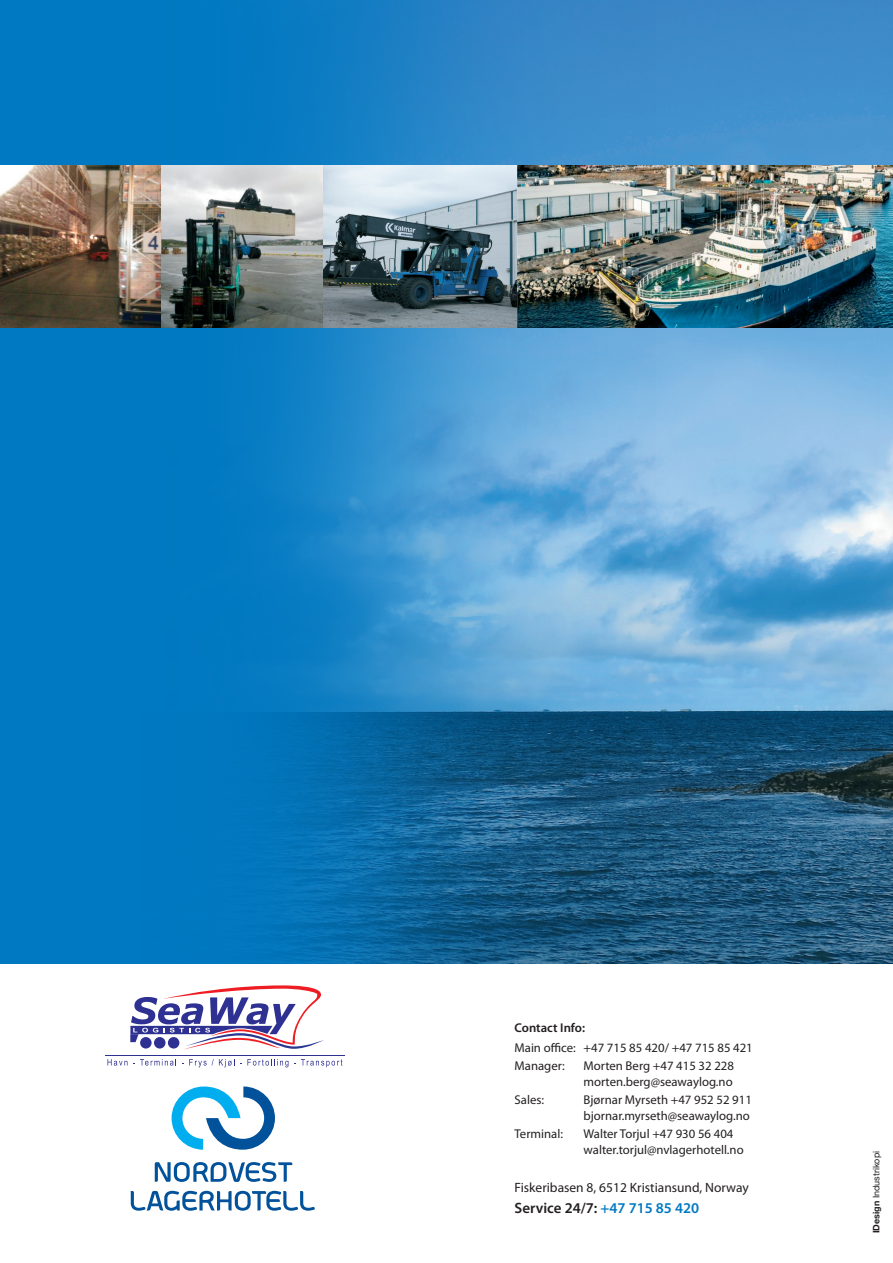
<style>
.page{position:relative;width:893px;height:1263px;background:#fff}
.page>*{position:absolute;margin:0;border:0;box-sizing:border-box;transform-origin:0 0}
.t1{font:600 15px "Myriad Pro";color:#231f20}
.t2{font:13.5px "Myriad Pro";color:#231f20}
.t3{font:12.75px/15.8px "Myriad Pro";color:#231f20}
.t4{font:600 12.75px "Myriad Pro";color:#231f20}
.t5{font:9px "Helvetica Neue LT Std";color:#231f20}
.s1{color:#0079c2}
.s2{font-weight:700}
</style>
<div class="page">
<div style="left:0;top:0;width:893px;height:963px;background:#0079c2"></div>
<img style="left:140px;top:0;width:753px;height:963px">
<svg style="left:130px;top:985px;width:194px;height:65px"></svg>
<svg style="left:107px;top:1059px;width:181px;height:8px"></svg>
<svg style="left:294px;top:1059px;width:48px;height:8px"></svg>
<hr style="left:106px;top:1055px;width:239px;height:1px;background:#2e3092">
<svg style="left:172px;top:1086px;width:103px;height:64px"></svg>
<svg style="left:155px;top:1162px;width:137px;height:20px"></svg>
<svg style="left:131px;top:1191px;width:184px;height:20px"></svg>
<img style="left:160px;top:166px;width:163px;height:161px">
<img style="left:0;top:166px;width:160px;height:161px">
<img style="left:323px;top:166px;width:194px;height:161px">
<img style="left:517px;top:166px;width:376px;height:161px">
<p class="t4" style="left:514px;top:1020px;width:72px">Contact Info:</p>
<p class="t3" style="left:514px;top:1039px;width:240px;line-height:18px">Main office: +47 715 85 420/ +47 715 85 421<br>Manager:</p>
<p class="t3" style="left:583px;top:1058px;width:152px">Morten Berg +47 415 32 228 morten.berg@seawaylog.no</p>
<p class="t3" style="left:514px;top:1092px;width:31px">Sales:</p>
<p class="t3" style="left:583px;top:1092px;width:170px">Bjørnar Myrseth +47 952 52 911 bjornar.myrseth@seawaylog.no</p>
<p class="t3" style="left:514px;top:1125px;width:50px">Terminal:</p>
<p class="t3" style="left:583px;top:1125px;width:162px">Walter Torjul +47 930 56 404 walter.torjul@nvlagerhotell.no</p>
<p class="t2" style="left:514px;top:1179px;width:236px">Fiskeribasen 8, 6512 Kristiansund, Norway</p>
<p class="t1" style="left:514px;top:1198px;width:186px">Service 24/7: <span class="s1">+47 715 85 420</span></p>
<p class="t5" style="left:871px;top:1233px;width:84px;rotate:-90deg"><span class="s2">IDesign</span> Industrikopi</p>
</div>
